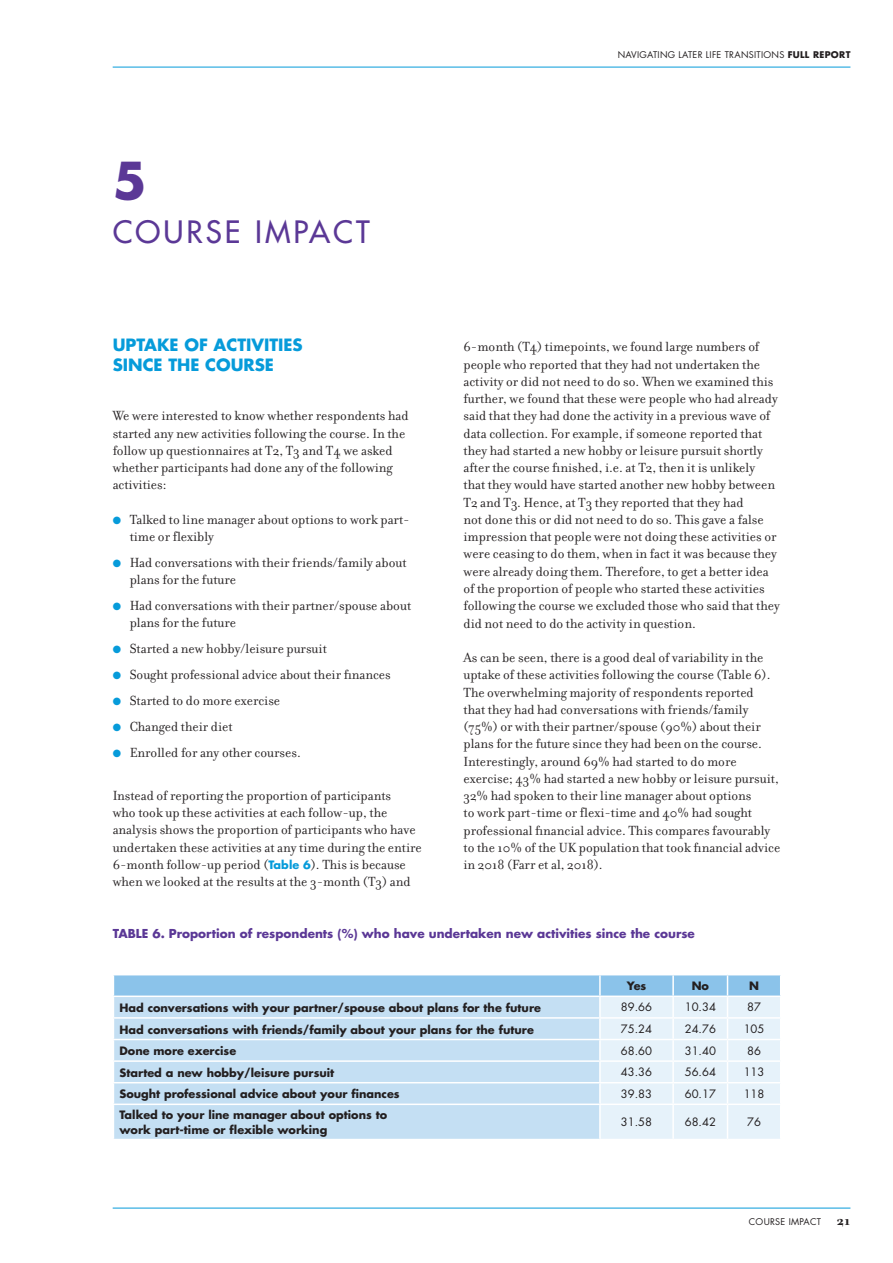
<style>
.page{position:relative;width:893px;height:1263px;background:#fff}
.page>*{position:absolute;margin:0;border:0;box-sizing:border-box;transform-origin:0 0}
.t1{font:700 49.5px "Futura";color:#5b3896}
.t2{font:30px "Futura";letter-spacing:.1em;color:#5b3896}
.t3{font:700 16.5px/19.5px "Futura";color:#069bda}
.t4{font:14.25px/17.2px "Filosofia OT";color:#231f20}
.t5{font:700 12px "Futura";color:#5b3896}
.t6{font:700 11.25px/14.2px "Futura";color:#231f20}
.t7{font:11.25px "Futura";color:#231f20}
.t8{font:9px "Futura";letter-spacing:.03em;color:#231f20}
.s1{color:#069bda}
.s2{font-family:"Futura";font-weight:700;font-size:11.25px;color:#069bda}
.s3{font-weight:700}
.s4{font-family:"Filosofia OT";font-weight:700;font-size:15px}
</style>
<div class="page">
<hr style="left:113px;top:67px;width:737px;height:1px;background:#069bda">
<hr style="left:113px;top:1208px;width:737px;height:1px;background:#069bda">
<svg style="left:113px;top:975px;width:668px;height:164px;background:#c8e1f4"></svg>
<hr style="left:113px;top:995px;width:487px;height:2px;background:#fff">
<hr style="left:600px;top:995px;width:73px;height:2px;background:#fff">
<hr style="left:673px;top:995px;width:54px;height:2px;background:#fff">
<hr style="left:727px;top:995px;width:54px;height:2px;background:#fff">
<h1 class="t1" style="left:113px;top:147px;width:36px">5</h1>
<h2 class="t2" style="left:113px;top:213px;width:258px">COURSE IMPACT</h2>
<p class="t3" style="left:113px;top:335px;width:192px">Uptake of activities since the course</p>
<p class="t4" style="left:113px;top:407px;width:298px">We were interested to know whether respondents had started any new activities following the course. In the follow up questionnaires at T2, T3 and T4 we asked whether participants had done any of the following activities:</p>
<p class="t4" style="left:130px;top:511px;width:282px;text-indent:-17px"><span class="s1">●</span> Talked to line manager about options to work part&shy;time or flexibly</p>
<p class="t4" style="left:130px;top:554px;width:278px;text-indent:-17px"><span class="s1">●</span> Had conversations with their friends/family about plans for the future</p>
<p class="t4" style="left:130px;top:597px;width:283px;text-indent:-17px"><span class="s1">●</span> Had conversations with their partner/spouse about plans for the future</p>
<p class="t4" style="left:113px;top:640px;width:216px"><span class="s1">●</span> Started a new hobby/leisure pursuit</p>
<p class="t4" style="left:113px;top:666px;width:280px"><span class="s1">●</span> Sought professional advice about their finances</p>
<p class="t4" style="left:113px;top:692px;width:169px"><span class="s1">●</span> Started to do more exercise</p>
<p class="t4" style="left:113px;top:718px;width:121px"><span class="s1">●</span> Changed their diet</p>
<p class="t4" style="left:113px;top:744px;width:190px"><span class="s1">●</span> Enrolled for any other courses.</p>
<p class="t4" style="left:113px;top:787px;width:311px">Instead of reporting the proportion of participants<br>who took up these activities at each follow-up, the analysis shows the proportion of participants who have undertaken these activities at any time during the entire 6-month follow-up period (<span class="s2">Table 6</span>). This is because when we looked at the results at the 3-month (T3) and</p>
<p class="t8" style="left:618px;top:49px;width:234px">NAVIGATING LATER LIFE TRAN SITION S <span class="s3">full report</span></p>
<p class="t4" style="left:463px;top:338px;width:318px">6-month (T4) timepoints, we found large numbers of people who reported that they had not undertaken the activity or did not need to do so. When we examined this further, we found that these were people who had already said that they had done the activity in a previous wave of data collection. For example, if someone reported that they had started a new hobby or leisure pursuit shortly after the course finished, i.e. at T2, then it is unlikely that they would have started another new hobby between T2 and T3. Hence, at T3 they reported that they had<br>not done this or did not need to do so. This gave a false impression that people were not doing these activities or were ceasing to do them, when in fact it was because they were already doing them. Therefore, to get a better idea of the proportion of people who started these activities following the course we excluded those who said that they did not need to do the activity in question.</p>
<p class="t4" style="left:463px;top:649px;width:318px">As can be seen, there is a good deal of variability in the uptake of these activities following the course (Table 6).<br>The overwhelming majority of respondents reported<br>that they had had conversations with friends/family (75%) or with their partner/spouse (90%) about their plans for the future since they had been on the course.<br>Interestingly, around 69% had started to do more exercise; 43% had started a new hobby or leisure pursuit, 32% had spoken to their line manager about options<br>to work part-time or flexi-time and 40% had sought professional financial advice. This compares favourably to the 10% of the UK population that took financial advice in 2018 (Farr et al, 2018).</p>
<p class="t5" style="left:113px;top:925px;width:584px">Table 6. Proportion of respondents (%) who have undertaken new activities since the course</p>
<p class="t6" style="left:627px;top:978px;width:21px">Yes</p>
<p class="t6" style="left:692px;top:978px;width:19px">No</p>
<p class="t6" style="left:749px;top:978px;width:10px">N</p>
<p class="t6" style="left:119px;top:1000px;width:423px">Had conversations with your partner/spouse about plans for the future</p>
<p class="t7" style="left:621px;top:1000px;width:33px">89.66</p>
<p class="t7" style="left:685px;top:1000px;width:33px">10.34</p>
<p class="t7" style="left:747px;top:1000px;width:15px">87</p>
<p class="t6" style="left:119px;top:1022px;width:416px">Had conversations with friends/family about your plans for the future</p>
<p class="t7" style="left:621px;top:1022px;width:33px">75.24</p>
<p class="t7" style="left:685px;top:1022px;width:33px">24.76</p>
<p class="t7" style="left:744px;top:1022px;width:22px">105</p>
<p class="t6" style="left:119px;top:1043px;width:118px">Done more exercise</p>
<p class="t7" style="left:621px;top:1043px;width:33px">68.60</p>
<p class="t7" style="left:685px;top:1043px;width:33px">31.40</p>
<p class="t7" style="left:747px;top:1043px;width:15px">86</p>
<p class="t6" style="left:119px;top:1065px;width:216px">Started a new hobby/leisure pursuit</p>
<p class="t7" style="left:621px;top:1065px;width:33px">43.36</p>
<p class="t7" style="left:685px;top:1065px;width:33px">56.64</p>
<p class="t7" style="left:744px;top:1065px;width:22px">113</p>
<p class="t6" style="left:119px;top:1087px;width:282px">Sought professional advice about your finances</p>
<p class="t7" style="left:621px;top:1086px;width:33px">39.83</p>
<p class="t7" style="left:685px;top:1086px;width:33px">60.17</p>
<p class="t7" style="left:744px;top:1086px;width:22px">118</p>
<p class="t6" style="left:119px;top:1108px;width:269px">Talked to your line manager about options to work part-time or flexible working</p>
<p class="t7" style="left:621px;top:1115px;width:33px">31.58</p>
<p class="t7" style="left:685px;top:1115px;width:33px">68.42</p>
<p class="t7" style="left:747px;top:1115px;width:15px">76</p>
<p class="t8" style="left:749px;top:1216px;width:103px">COURSE IMPACT <span class="s4">21</span></p>
</div>
